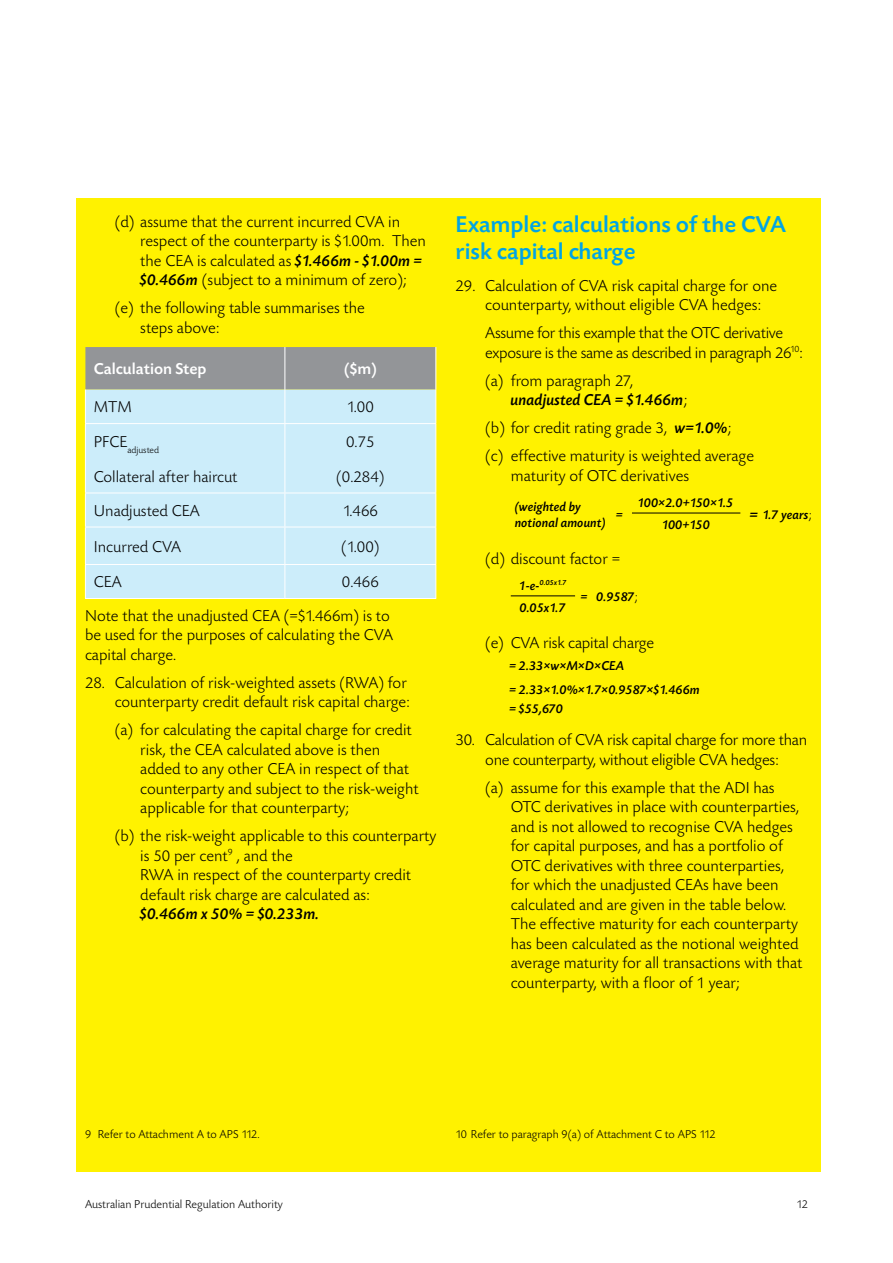
<style>
.page{position:relative;width:893px;height:1263px;background:#fff}
.page>*{position:absolute;margin:0;border:0;box-sizing:border-box;transform-origin:0 0}
.t1{font:500 24px/27px "Today SB";color:#00a4e4}
.t2{font:300 16.5px/19.5px "Today SB";color:#000}
.t3{font:300 16.5px/19.5px "Today SB";letter-spacing:-.02em;color:#000}
.t4{font:16.5px "Today SB Med Ita";color:#000}
.t5{font:500 16.5px "Today SB";color:#fff}
.t6{font:13.5px/16.2px "Today SB Med Ita";color:#000}
.t7{font:300 12px "Today SB";color:#000}
.t8{font:300 9.6px "Today SB";color:#000}
.t9{font:7.8px "Today SB Med Ita";color:#000}
.s1{font-family:"Today SB Med Ita";font-weight:400}
.s2{font-family:"Today SB";font-weight:300}
.s3{font-size:16.5px}
.s4{font-size:13.5px}
</style>
<div class="page">
<div style="left:77px;top:198px;width:744px;height:973px;background:#fff200"></div>
<div style="left:85px;top:347px;width:350px;height:43px;background:#939598"></div>
<div style="left:86px;top:390px;width:349px;height:208px;background:#ccedfa"></div>
<hr style="left:285px;top:347px;width:1px;height:43px;background:#fff">
<hr style="left:435px;top:347px;width:1px;height:43px;background:#fff">
<hr style="left:85px;top:390px;width:1px;height:33px;background:#fff">
<hr style="left:285px;top:390px;width:1px;height:33px;background:#fff">
<hr style="left:435px;top:390px;width:1px;height:33px;background:#fff">
<hr style="left:85px;top:423px;width:200px;height:1px;background:#fff">
<hr style="left:85px;top:424px;width:1px;height:35px;background:#fff">
<hr style="left:285px;top:423px;width:151px;height:1px;background:#fff">
<hr style="left:285px;top:424px;width:1px;height:35px;background:#fff">
<hr style="left:435px;top:424px;width:1px;height:35px;background:#fff">
<hr style="left:85px;top:459px;width:1px;height:34px;background:#fff">
<hr style="left:85px;top:493px;width:1px;height:34px;background:#fff">
<hr style="left:85px;top:527px;width:1px;height:37px;background:#fff">
<hr style="left:85px;top:565px;width:1px;height:33px;background:#fff">
<hr style="left:285px;top:459px;width:1px;height:34px;background:#fff">
<hr style="left:435px;top:459px;width:1px;height:34px;background:#fff">
<hr style="left:285px;top:493px;width:1px;height:34px;background:#fff">
<hr style="left:435px;top:493px;width:1px;height:34px;background:#fff">
<hr style="left:285px;top:527px;width:1px;height:37px;background:#fff">
<hr style="left:435px;top:527px;width:1px;height:37px;background:#fff">
<hr style="left:285px;top:565px;width:1px;height:33px;background:#fff">
<hr style="left:435px;top:565px;width:1px;height:33px;background:#fff">
<hr style="left:85px;top:493px;width:200px;height:1px;background:#fff">
<hr style="left:285px;top:493px;width:151px;height:1px;background:#fff">
<hr style="left:85px;top:527px;width:200px;height:1px;background:#fff">
<hr style="left:285px;top:527px;width:151px;height:1px;background:#fff">
<hr style="left:85px;top:564px;width:200px;height:1px;background:#fff">
<hr style="left:285px;top:564px;width:151px;height:1px;background:#fff">
<hr style="left:85px;top:598px;width:200px;height:1px;background:#fff">
<hr style="left:285px;top:598px;width:151px;height:1px;background:#fff">
<hr style="left:632px;top:513px;width:108px;height:1px;background:#000">
<hr style="left:511px;top:595px;width:64px;height:1px;background:#000">
<p class="t2" style="left:140px;top:212px;width:287px;text-indent:-26px">(d) assume that the current incurred CVA in respect of the counterparty is $1.00m. Then the CEA is calculated as <span class="s1">$1.466m - $1.00m = $0.466m</span> (subject to a minimum of zero);</p>
<p class="t2" style="left:140px;top:299px;width:226px;text-indent:-26px">(e) the following table summarises the steps above:</p>
<p class="t5" style="left:94px;top:360px;width:114px">Calculation Step</p>
<p class="t5" style="left:344px;top:360px;width:34px">($m)</p>
<p class="t2" style="left:94px;top:398px;width:40px">MTM</p>
<p class="t2" style="left:347px;top:398px;width:28px">1.00</p>
<p class="t8" style="left:94px;top:444px;width:67px"><sup>PFCE</sup>adjusted</p>
<p class="t2" style="left:346px;top:433px;width:30px">0.75</p>
<p class="t2" style="left:94px;top:467px;width:145px">Collateral after haircut</p>
<p class="t2" style="left:336px;top:467px;width:50px">(0.284)</p>
<p class="t2" style="left:94px;top:501px;width:107px">Unadjusted CEA</p>
<p class="t2" style="left:343px;top:501px;width:37px">1.466</p>
<p class="t2" style="left:94px;top:537px;width:89px">Incurred CVA</p>
<p class="t2" style="left:341px;top:537px;width:40px">(1.00)</p>
<p class="t2" style="left:94px;top:573px;width:30px">CEA</p>
<p class="t2" style="left:85px;top:566px;width:306px;line-height:33.5px;text-indent:257px">0.466<br>Note that the unadjusted CEA (=$1.466m) is to</p>
<p class="t2" style="left:85px;top:626px;width:310px">be used for the purposes of calculating the CVA capital charge.</p>
<p class="t2" style="left:85px;top:673px;width:326px;text-align:right">28. Calculation of risk-weighted assets (RWA) for counterparty credit default risk capital charge:</p>
<p class="t2" style="left:140px;top:721px;width:280px;text-indent:-26px">(a) for calculating the capital charge for credit risk, the CEA calculated above is then added to any other CEA in respect of that counterparty and subject to the risk-weight applicable for that counterparty;</p>
<p class="t2" style="left:140px;top:827px;width:298px;text-indent:-26px">(b) the risk-weight applicable to this counterparty is 50 per cent<sup>9</sup> , and the<br>RWA in respect of the counterparty credit default risk charge are calculated as:</p>
<p class="t4" style="left:140px;top:905px;width:181px">$0.466m x 50% = $0.233m.</p>
<h1 class="t1" style="left:455px;top:211px;width:332px">Example: calculations of the CVA risk capital charge</h1>
<p class="t2" style="left:485px;top:277px;width:293px;text-indent:-30px">29. Calculation of CVA risk capital charge for one counterparty, without eligible CVA hedges:</p>
<p class="t3" style="left:485px;top:324px;width:319px">Assume for this example that the OTC derivative exposure is the same as described in paragraph 26<sup>10</sup>:</p>
<p class="t2" style="left:485px;top:372px;width:149px">(a) from paragraph 27,</p>
<p class="t4" style="left:511px;top:391px;width:178px">unadjusted CEA = $1.466m<span class="s2">;</span></p>
<p class="t2" style="left:485px;top:415px;width:270px;line-height:28px">(b) for credit rating grade 3, <span class="s1">w=1.0%</span>;<br>(c) effective maturity is weighted average</p>
<p class="t2" style="left:511px;top:467px;width:180px">maturity of OTC derivatives</p>
<p class="t6" style="left:515px;top:499px;width:93px">(weighted by notional amount)</p>
<p class="t6" style="left:616px;top:507px;width:9px">=</p>
<p class="t6" style="left:638px;top:495px;width:97px">100×2.0+150×1.5</p>
<p class="t6" style="left:750px;top:507px;width:63px"><span class="s3">=</span> 1.7 years<span class="s2">;</span></p>
<p class="t6" style="left:662px;top:517px;width:49px">100+150</p>
<p class="t2" style="left:485px;top:549px;width:136px">(d) discount factor =</p>
<p class="t9" style="left:519px;top:579px;width:49px"><span class="s4">1-e-</span>0.05x1.7</p>
<p class="t6" style="left:581px;top:589px;width:58px">= 0.9587<span class="s2">;</span></p>
<p class="t6" style="left:520px;top:600px;width:48px">0.05x1.7</p>
<p class="t2" style="left:485px;top:634px;width:170px">(e) CVA risk capital charge</p>
<p class="t6" style="left:509px;top:654px;width:192px;line-height:23.7px">= 2.33×w×M×D×CEA<br>= 2.33×1.0%×1.7×0.9587×$1.466m</p>
<p class="t6" style="left:509px;top:701px;width:55px">= $55,670</p>
<p class="t2" style="left:455px;top:731px;width:353px;text-align:center">30. Calculation of CVA risk capital charge for more than one counterparty, without eligible CVA hedges:</p>
<p class="t2" style="left:511px;top:778px;width:293px;text-indent:-26px">(a) assume for this example that the ADI has OTC derivatives in place with counterparties, and is not allowed to recognise CVA hedges for capital purposes, and has a portfolio of OTC derivatives with three counterparties, for which the unadjusted CEAs have been calculated and are given in the table below.<br>The effective maturity for each counterparty has been calculated as the notional weighted average maturity for all transactions with that counterparty, with a floor of 1 year;</p>
<p class="t7" style="left:85px;top:1127px;width:176px">9 Refer to Attachment A to APS 112.</p>
<p class="t7" style="left:455px;top:1127px;width:262px">10 Refer to paragraph 9(a) of Attachment C to APS 112</p>
<p class="t7" style="left:85px;top:1197px;width:199px">Australian Prudential Regulation Authority</p>
<p class="t7" style="left:796px;top:1197px;width:13px">12</p>
</div>
